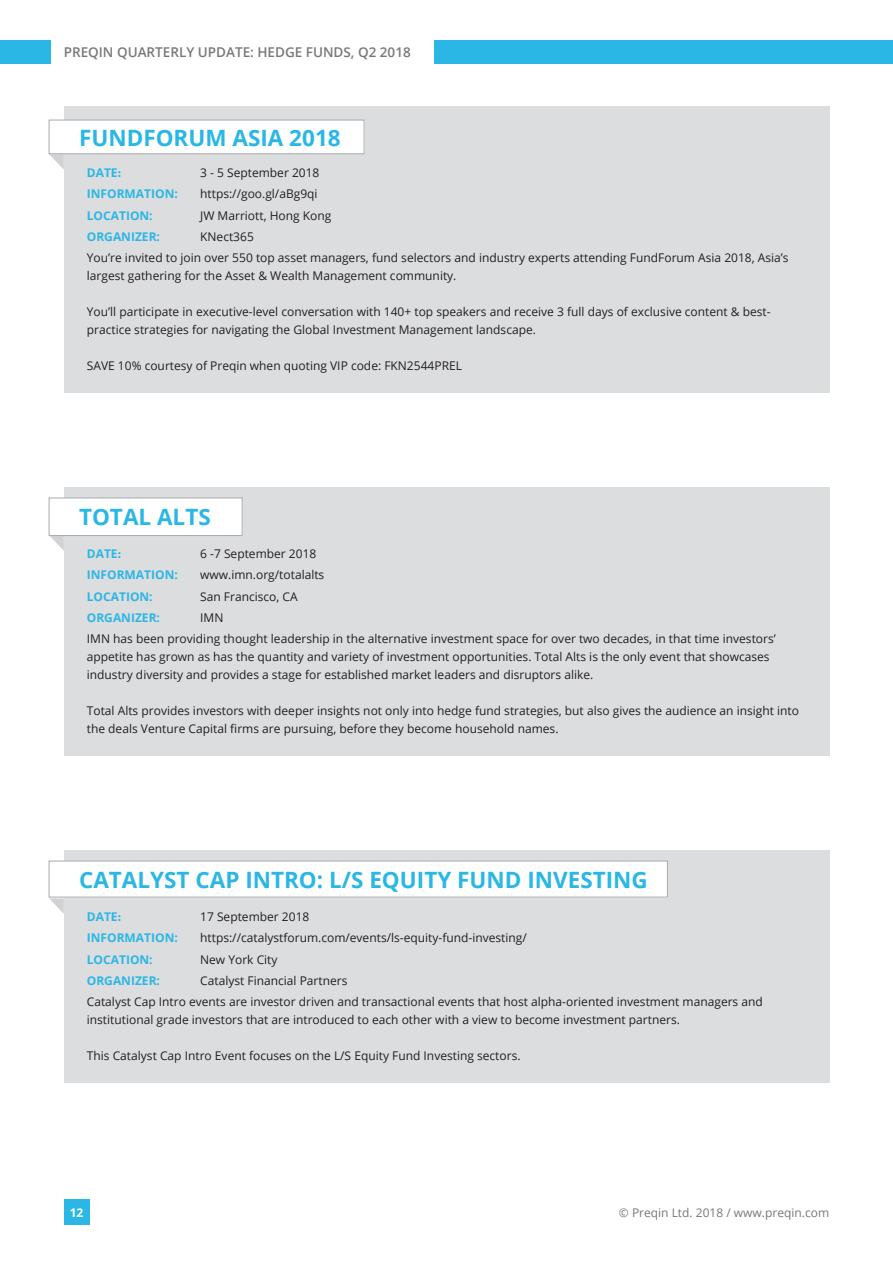
<style>
.page{position:relative;width:893px;height:1263px;background:#fff}
.page>*{position:absolute;margin:0;border:0;box-sizing:border-box;transform-origin:0 0}
.t1{font:700 22.5px "Open Sans";color:#2ab7e5}
.t2{font:600 13.5px "Open Sans";color:#76787b}
.Page_Header{font:12px/18px "Open Sans";color:#231f20}
.Page_Header-2{font:700 12px "Open Sans";color:#2ab7e5}
.t3{font:12px "Open Sans";color:#76787b}
.t4{font:700 12px "Open Sans";color:#fff}
.s1{font-family:"Myriad Pro"}
</style>
<div class="page">
<div style="left:64px;top:1199px;width:25px;height:26px;background:#2ab7e5"></div>
<div style="left:0;top:40px;width:893px;height:24px;background:#2ab7e5"></div>
<div style="left:51px;top:37px;width:383px;height:30px;background:#fff"></div>
<div style="left:64px;top:487px;width:765px;height:269px;background:#dcdddf"></div>
<svg style="left:50px;top:536px;width:14px;height:15px"></svg>
<div style="left:49px;top:498px;width:193px;height:37px;background:#fff"></div>
<div style="left:49px;top:498px;width:193px;height:38px;border:1px solid #a8a9ad"></div>
<div style="left:64px;top:106px;width:765px;height:287px;background:#dcdddf"></div>
<svg style="left:49px;top:154px;width:15px;height:16px"></svg>
<div style="left:49px;top:120px;width:315px;height:34px;background:#fff"></div>
<div style="left:49px;top:120px;width:315px;height:34px;border:1px solid #a8a9ad"></div>
<div style="left:64px;top:850px;width:765px;height:233px;background:#dcdddf"></div>
<svg style="left:49px;top:898px;width:15px;height:16px"></svg>
<div style="left:49px;top:861px;width:618px;height:36px;background:#fff"></div>
<div style="left:49px;top:861px;width:619px;height:36px;border:1px solid #a8a9ad"></div>
<p class="t2" style="left:64px;top:43px;width:348px">PREQIN QUARTERLY UPDATE: HEDGE FUNDS, Q2 2018</p>
<p class="t1" style="left:79px;top:121px;width:263px">FUNDFORUM ASIA 2018</p>
<p class="Page_Header-2" style="left:87px;top:164px;width:35px">DATE<span class="s1">:</span></p>
<p class="Page_Header" style="left:200px;top:163px;width:121px">3 - 5 September 2018</p>
<p class="Page_Header-2" style="left:87px;top:185px;width:93px">INFORMATION:</p>
<p class="Page_Header" style="left:200px;top:184px;width:119px">https://goo.gl/aBg9qi</p>
<p class="Page_Header-2" style="left:87px;top:207px;width:67px">LOCATION:</p>
<p class="Page_Header" style="left:200px;top:206px;width:133px">JW Marriott, Hong Kong</p>
<p class="Page_Header-2" style="left:87px;top:228px;width:75px">ORGANIZER:</p>
<p class="Page_Header" style="left:200px;top:227px;width:55px">KNect365</p>
<p class="Page_Header" style="left:87px;top:248px;width:703px">You’re invited to join over 550 top asset managers, fund selectors and industry experts attending FundForum Asia 2018, Asia’s largest gathering for the Asset &amp; Wealth Management community.</p>
<p class="Page_Header" style="left:87px;top:302px;width:685px">You’ll participate in executive-level conversation with 140+ top speakers and receive 3 full days of exclusive content &amp; best&shy;practice strategies for navigating the Global Investment Management landscape.</p>
<p class="Page_Header" style="left:87px;top:356px;width:377px">SAVE 10% courtesy of Preqin when quoting VIP code: FKN2544PREL</p>
<p class="t1" style="left:79px;top:501px;width:133px">TOTAL ALTS</p>
<p class="Page_Header-2" style="left:87px;top:545px;width:35px">DATE<span class="s1">:</span></p>
<p class="Page_Header" style="left:200px;top:544px;width:118px">6 -7 September 2018</p>
<p class="Page_Header-2" style="left:87px;top:566px;width:93px">INFORMATION:</p>
<p class="Page_Header" style="left:200px;top:565px;width:126px">www.imn.org/totalalts</p>
<p class="Page_Header-2" style="left:87px;top:588px;width:67px">LOCATION:</p>
<p class="Page_Header" style="left:200px;top:587px;width:99px">San Francisco, CA</p>
<p class="Page_Header-2" style="left:87px;top:609px;width:75px">ORGANIZER:</p>
<p class="Page_Header" style="left:200px;top:608px;width:25px">IMN</p>
<p class="Page_Header" style="left:87px;top:629px;width:690px">IMN has been providing thought leadership in the alternative investment space for over two decades, in that time investors’ appetite has grown as has the quantity and variety of investment opportunities. Total Alts is the only event that showcases industry diversity and provides a stage for established market leaders and disruptors alike.</p>
<p class="Page_Header" style="left:87px;top:701px;width:714px">Total Alts provides investors with deeper insights not only into hedge fund strategies, but also gives the audience an insight into the deals Venture Capital firms are pursuing, before they become household names.</p>
<p class="t1" style="left:79px;top:864px;width:570px">CATALYST CAP INTRO: L/S EQUITY FUND INVESTING</p>
<p class="Page_Header-2" style="left:87px;top:908px;width:35px">DATE<span class="s1">:</span></p>
<p class="Page_Header" style="left:200px;top:907px;width:111px">17 September 2018</p>
<p class="Page_Header-2" style="left:87px;top:929px;width:93px">INFORMATION:</p>
<p class="Page_Header" style="left:200px;top:928px;width:328px">https://catalystforum.com/events/ls-equity-fund-investing/</p>
<p class="Page_Header-2" style="left:87px;top:951px;width:67px">LOCATION:</p>
<p class="Page_Header" style="left:200px;top:950px;width:79px">New York City</p>
<p class="Page_Header-2" style="left:87px;top:972px;width:75px">ORGANIZER:</p>
<p class="Page_Header" style="left:200px;top:971px;width:149px">Catalyst Financial Partners</p>
<p class="Page_Header" style="left:87px;top:992px;width:677px">Catalyst Cap Intro events are investor driven and transactional events that host alpha-oriented investment managers and institutional grade investors that are introduced to each other with a view to become investment partners.</p>
<p class="Page_Header" style="left:87px;top:1046px;width:435px">This Catalyst Cap Intro Event focuses on the L/S Equity Fund Investing sectors.</p>
<p class="t4" style="left:70px;top:1204px;width:15px">12</p>
<p class="t3" style="left:619px;top:1204px;width:212px">© Preqin Ltd. 2018 / www.preqin.com</p>
</div>
